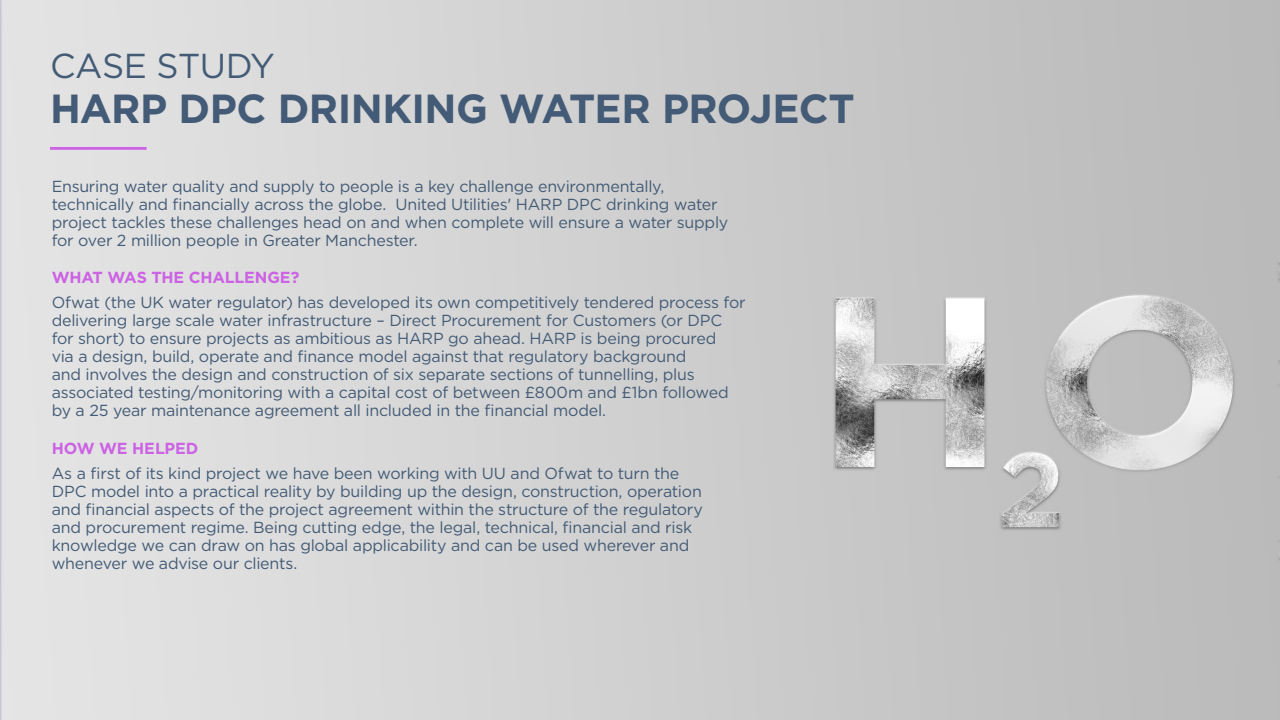
<style>
.page{position:relative;width:1280px;height:720px;background:#fff}
.page>*{position:absolute;margin:0;border:0;box-sizing:border-box;transform-origin:0 0}
.Body{font:700 40.6px "Gotham";letter-spacing:-.015em;color:#435b76}
.Body-2{font:34.6px "Gotham";letter-spacing:-.015em;color:#435b76}
.G_Cover_sub-heading{font:16px/18px "Gotham";letter-spacing:-.015em;color:#435b76}
.G_Cover_sub-heading-2{font:700 16px "Gotham";letter-spacing:-.015em;color:#cc62e4}
</style>
<div class="page">
<img style="left:0;top:0;width:1280px;height:720px">
<hr style="left:50px;top:147px;width:97px;height:3px;background:#cc62e4">
<p class="Body-2" style="left:50px;top:43px;width:227px">CASE STUDY</p>
<p class="Body" style="left:50px;top:82px;width:806px">HARP DPC DRINKING WATER PROJECT</p>
<p class="G_Cover_sub-heading" style="left:52px;top:177px;width:678px">Ensuring water quality and supply to people is a key challenge environmentally, technically and financially across the globe. United Utilities' HARP DPC drinking water project tackles these challenges head on and when complete will ensure a water supply for over 2 million people in Greater Manchester.</p>
<p class="G_Cover_sub-heading-2" style="left:52px;top:267px;width:249px">WHAT WAS THE CHALLENGE?</p>
<p class="G_Cover_sub-heading" style="left:52px;top:293px;width:695px">Ofwat (the UK water regulator) has developed its own competitively tendered process for delivering large scale water infrastructure – Direct Procurement for Customers (or DPC for short) to ensure projects as ambitious as HARP go ahead. HARP is being procured<br>via a design, build, operate and finance model against that regulatory background<br>and involves the design and construction of six separate sections of tunnelling, plus associated testing/monitoring with a capital cost of between £800m and £1bn followed by a 25 year maintenance agreement all included in the financial model.</p>
<p class="G_Cover_sub-heading-2" style="left:52px;top:437px;width:148px">HOW WE HELPED</p>
<p class="G_Cover_sub-heading" style="left:52px;top:464px;width:653px">As a first of its kind project we have been working with UU and Ofwat to turn the DPC model into a practical reality by building up the design, construction, operation and financial aspects of the project agreement within the structure of the regulatory and procurement regime. Being cutting edge, the legal, technical, financial and risk knowledge we can draw on has global applicability and can be used wherever and whenever we advise our clients.</p>
</div>
